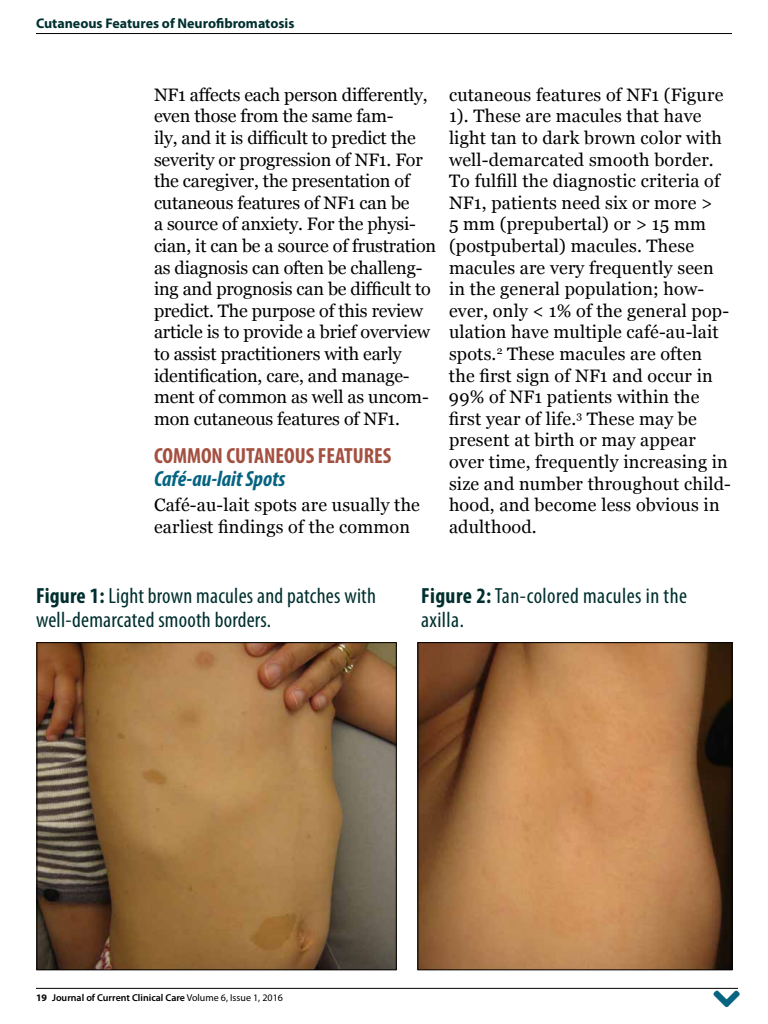
<style>
.page{position:relative;width:768px;height:1024px;background:#fff}
.page>*{position:absolute;margin:0;border:0;box-sizing:border-box;transform-origin:0 0}
.t1{font:condensed 22px/25px "Myriad Pro";letter-spacing:.01em;color:#012f2f}
.t2{font:700 condensed 22px "Myriad Pro";color:#a45040}
.t3{font:italic 700 condensed 22px "Myriad Pro";color:#066481}
.t4{font:18px/21.6px "Georgia";letter-spacing:.01em;color:#000}
.t5{font:18px/21.6px "Georgia";letter-spacing:-.01em;color:#000}
.t6{font:700 14px "Myriad Pro";color:#012f2f}
.t7{font:600 10px "Myriad Pro";color:#000}
.s1{font-weight:700}
.s2{font-weight:400}
</style>
<div class="page">
<hr style="left:36px;top:988px;width:702px;height:1px;background:#000">
<hr style="left:36px;top:33px;width:696px;height:1px;background:#000">
<img style="left:38px;top:644px;width:357px;height:324px">
<div style="left:36px;top:642px;width:361px;height:328px;border:1px solid #000"></div>
<img style="left:419px;top:644px;width:312px;height:324px">
<div style="left:417px;top:642px;width:316px;height:328px;border:1px solid #000"></div>
<p class="t6" style="left:36px;top:14px;width:260px">Cutaneous Features of Neurofibromatosis</p>
<p class="t5" style="left:154px;top:84px;width:284px">NF1 affects each person differently, even those from the same fam-<br>ily, and it is difficult to predict the severity or progression of NF1. For the caregiver, the presentation of cutaneous features of NF1 can be<br>a source of anxiety. For the physi&shy;cian, it can be a source of frustration as diagnosis can often be challeng&shy;ing and prognosis can be difficult to predict. The purpose of this review article is to provide a brief overview to assist practitioners with early identification, care, and manage&shy;ment of common as well as uncom&shy;mon cutaneous features of NF1.</p>
<p class="t2" style="left:154px;top:442px;width:239px">COMMON CUTANEOUS FEATURES</p>
<p class="t3" style="left:154px;top:465px;width:133px">Café-au-lait Spots</p>
<p class="t4" style="left:154px;top:495px;width:268px">Café-au-lait spots are usually the earliest findings of the common</p>
<p class="t4" style="left:449px;top:84px;width:284px">cutaneous features of NF1 (Figure<br>1). These are macules that have light tan to dark brown color with well-demarcated smooth border.<br>To fulfill the diagnostic criteria of<br>NF1, patients need six or more &gt;<br>5 mm (prepubertal) or &gt; 15 mm (postpubertal) macules. These macules are very frequently seen in the general population; how&shy;ever, only &lt; 1% of the general pop&shy;ulation have multiple café-au-lait spots.<sup>2</sup> These macules are often the first sign of NF1 and occur in<br>99% of NF1 patients within the first year of life.<sup>3</sup> These may be present at birth or may appear over time, frequently increasing in size and number throughout child&shy;hood, and become less obvious in adulthood.</p>
<p class="t1" style="left:36px;top:582px;width:342px"><span class="s1">Figure 1:</span> Light brown macules and patches with well-demarcated smooth borders.</p>
<p class="t1" style="left:421px;top:582px;width:267px"><span class="s1">Figure 2:</span> Tan-colored macules in the axilla.</p>
<p class="t7" style="left:36px;top:991px;width:249px"><span class="s1">19</span> Journal of Current Clinical Care <span class="s2">Volume 6, Issue 1, 2016</span></p>
</div>
